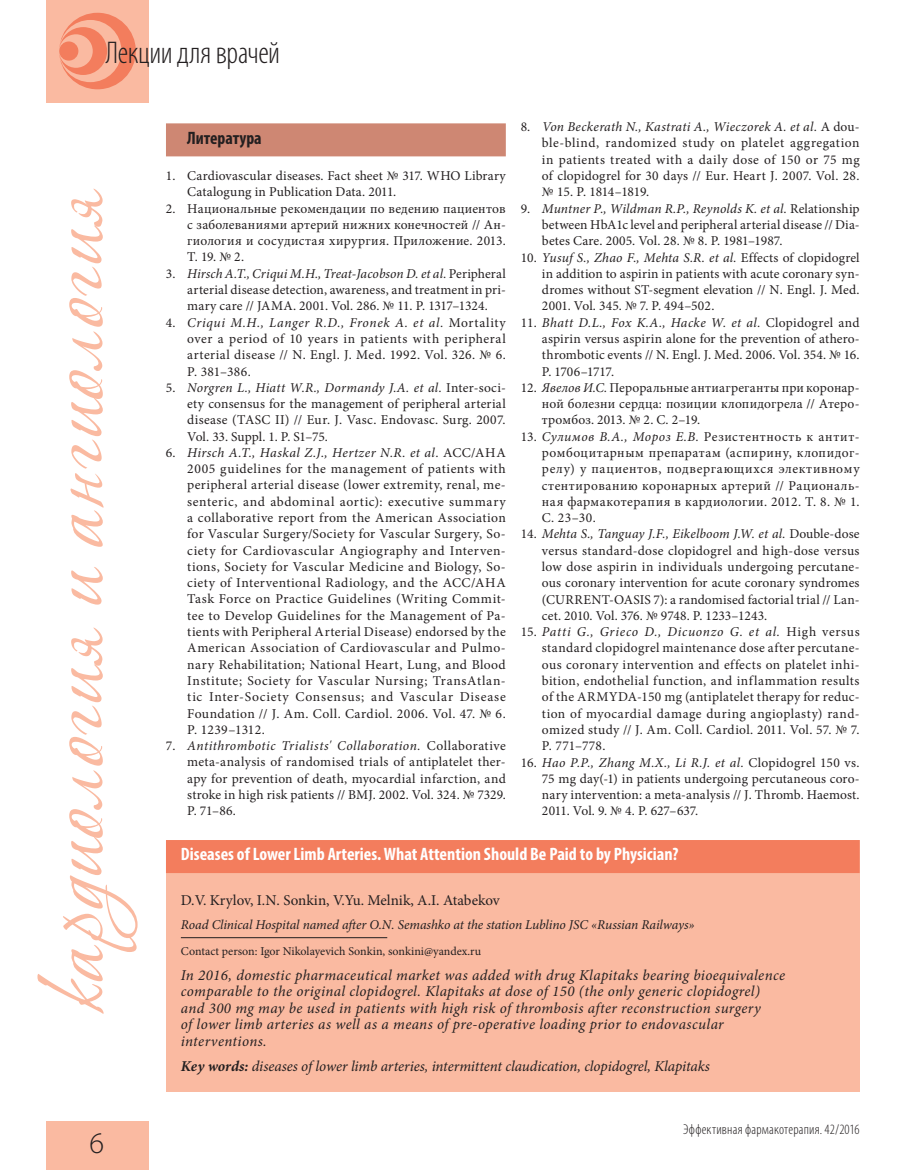
<style>
.page{position:relative;width:915px;height:1170px;background:#fff}
.page>*{position:absolute;margin:0;border:0;box-sizing:border-box;transform-origin:0 0}
.t1{font:300 condensed 31.5px "Myriad Pro";letter-spacing:-.015em;color:#231f20}
.t2{font:300 30px "Myriad Pro";color:#231f20}
.t3{font:700 condensed 18px "Myriad Pro";color:#fff}
.t4{font:700 condensed 18px "Myriad Pro";color:#231f20}
.t5{font:italic 15px/16.5px "Minion Pro";letter-spacing:.02em;color:#231f20}
.t6{font:italic 15px "Minion Pro";letter-spacing:-.01em;color:#231f20}
.t7{font:15px "Minion Pro";color:#231f20}
.t8{font:300 condensed 14.25px "Myriad Pro";letter-spacing:.015em;color:#231f20}
.t9{font:13.5px/16.4px "Minion Pro";letter-spacing:.015em;color:#231f20;text-align:justify}
.t10{font:italic 13.5px "Minion Pro";letter-spacing:-.01em;color:#231f20}
.t11{font:12px "Minion Pro";color:#231f20}
.s1{font-style:italic}
.s2{font-weight:700}
</style>
<div class="page">
<div style="left:47px;top:0;width:102px;height:102px;background:#fabaa1"></div>
<svg style="left:59px;top:13px;width:77px;height:76px"></svg>
<div style="left:59px;top:41px;width:19px;height:20px;background:#f37d5d;border-radius:50%"></div>
<div style="left:47px;top:1121px;width:102px;height:48px;background:#fabaa1"></div>
<svg style="left:37px;top:189px;width:100px;height:824px"></svg>
<div style="left:166px;top:123px;width:339px;height:33px;background:#ce8773"></div>
<div style="left:166px;top:840px;width:693px;height:251px;background:#fabaa1"></div>
<div style="left:166px;top:840px;width:693px;height:33px;background:#f37d5d"></div>
<hr style="left:181px;top:937px;width:206px;height:1px;background:#231f20">
<h1 class="t1" style="left:106px;top:34px;width:176px">Лекции для врачей</h1>
<h2 class="t2" style="left:89px;top:1125px;width:16px">6</h2>
<p class="t9" style="left:542px;top:119px;width:319px;text-indent:-21px">8. <span class="s1">Von Beckerath N., Kastrati A., Wieczorek A. et al.</span> A dou&shy;ble-blind, randomized study on platelet aggregation in patients treated with a daily dose of 150 or 75 mg of clopidogrel for 30 days // Eur. Heart J. 2007. Vol. 28. № 15. P. 1814–1819.</p>
<p class="t9" style="left:542px;top:200px;width:319px;text-indent:-21px">9. <span class="s1">Muntner P., Wildman R.P., Reynolds K. et al.</span> Relationship between HbA1c level and peripheral arterial disease // Dia&shy;betes Care. 2005. Vol. 28. № 8. P. 1981–1987.</p>
<p class="t9" style="left:542px;top:249px;width:319px;text-indent:-21px">10. <span class="s1">Yusuf S., Zhao F., Mehta S.R. et al.</span> Effects of clopidogrel in addition to aspirin in patients with acute coronary syn&shy;dromes without ST-segment elevation // N. Engl. J. Med.<br>2001. Vol. 345. № 7. P. 494–502.</p>
<p class="t9" style="left:542px;top:314px;width:319px;text-indent:-21px">11. <span class="s1">Bhatt D.L., Fox K.A., Hacke W. et al.</span> Clopidogrel and aspirin versus aspirin alone for the prevention of athero&shy;thrombotic events // N. Engl. J. Med. 2006. Vol. 354. № 16.<br>P. 1706–1717.</p>
<p class="t9" style="left:541px;top:379px;width:319px;text-indent:-21px">12. <span class="s1">Явелов И.С.</span> Пероральные антиагреганты при коронар&shy;ной болезни сердца: позиции клопидогрела // Атеро&shy;тромбоз. 2013. № 2. С. 2–19.</p>
<p class="t9" style="left:541px;top:428px;width:319px;text-indent:-21px">13. <span class="s1">Сулимов В.А., Мороз Е.В.</span> Резистентность к антит&shy;ромбоцитарным препаратам (аспирину, клопидог&shy;релу) у пациентов, подвергающихся элективному стентированию коронарных артерий // Рациональ&shy;ная фармакотерапия в кардиологии. 2012. Т. 8. № 1.<br>С. 23–30.</p>
<p class="t9" style="left:541px;top:526px;width:319px;text-indent:-21px">14. <span class="s1">Mehta S., Tanguay J.F., Eikelboom J.W. et al.</span> Double-dose versus standard-dose clopidogrel and high-dose versus low dose aspirin in individuals undergoing percutane&shy;ous coronary intervention for acute coronary syndromes (CURRENT-OASIS 7): a randomised factorial trial // Lan&shy;cet. 2010. Vol. 376. № 9748. P. 1233–1243.</p>
<p class="t9" style="left:541px;top:623px;width:319px;text-indent:-21px">15. <span class="s1">Patti G., Grieco D., Dicuonzo G. et al.</span> High versus standard clopidogrel maintenance dose after percutane&shy;ous coronary intervention and effects on platelet inhi&shy;bition, endothelial function, and inflammation results of the ARMYDA-150 mg (antiplatelet therapy for reduc&shy;tion of myocardial damage during angioplasty) rand&shy;omized study // J. Am. Coll. Cardiol. 2011. Vol. 57. № 7.<br>P. 771–778.</p>
<p class="t9" style="left:541px;top:754px;width:319px;text-indent:-21px">16. <span class="s1">Hao P.P., Zhang M.X., Li R.J. et al.</span> Clopidogrel 150 vs.<br>75 mg day(-1) in patients undergoing percutaneous coro&shy;nary intervention: a meta-analysis // J. Thromb. Haemost.<br>2011. Vol. 9. № 4. P. 627–637.</p>
<h3 class="t3" style="left:181px;top:843px;width:499px">Diseases of Lower Limb Arteries. What Attention Should Be Paid to by Physician?</h3>
<p class="t7" style="left:181px;top:890px;width:320px">D.V. Krylov, I.N. Sonkin, V.Yu. Melnik, A.I. Atabekov</p>
<p class="t10" style="left:181px;top:915px;width:515px">Road Clinical Hospital named after O.N. Semashko at the station Lublino JSC «Russian Railways»</p>
<p class="t11" style="left:181px;top:942px;width:302px">Contact person: Igor Nikolayevich Sonkin, sonkini@yandex.ru</p>
<p class="t5" style="left:181px;top:966px;width:605px">In 2016, domestic pharmaceutical market was added with drug Klapitaks bearing bioequivalence comparable to the original clopidogrel. Klapitaks at dose of 150 (the only generic clopidogrel) and 300 mg may be used in patients with high risk of thrombosis after reconstruction surgery<br>of lower limb arteries as well as a means of pre-operative loading prior to endovascular interventions.</p>
<p class="t6" style="left:181px;top:1055px;width:530px"><span class="s2">Key words:</span> diseases of lower limb arteries, intermittent claudication, clopidogrel, Klapitaks</p>
<h3 class="t4" style="left:187px;top:126px;width:76px">Литература</h3>
<p class="t9" style="left:187px;top:167px;width:320px;text-indent:-21px">1. Cardiovascular diseases. Fact sheet № 317. WHO Library<br>Catalogung in Publication Data. 2011.</p>
<p class="t9" style="left:187px;top:200px;width:320px;text-indent:-21px">2. Национальные рекомендации по ведению пациентов с заболеваниями артерий нижних конечностей // Ан&shy;гиология и сосудистая хирургия. Приложение. 2013.<br>Т. 19. № 2.</p>
<p class="t9" style="left:187px;top:265px;width:320px;text-indent:-21px">3. <span class="s1">Hirsch A.T., Criqui M.H., Treat-Jacobson D. et al.</span> Peripheral arterial disease detection, awareness, and treatment in pri&shy;mary care // JAMA. 2001. Vol. 286. № 11. P. 1317–1324.</p>
<p class="t9" style="left:187px;top:314px;width:320px;text-indent:-21px">4. <span class="s1">Criqui M.H., Langer R.D., Fronek A. et al.</span> Mortality over a period of 10 years in patients with peripheral arterial disease // N. Engl. J. Med. 1992. Vol. 326. № 6.<br>P. 381–386.</p>
<p class="t9" style="left:187px;top:379px;width:320px;text-indent:-21px">5. <span class="s1">Norgren L., Hiatt W.R., Dormandy J.A. et al.</span> Inter-soci&shy;ety consensus for the management of peripheral arterial disease (TASC II) // Eur. J. Vasc. Endovasc. Surg. 2007.<br>Vol. 33. Suppl. 1. P. S1–75.</p>
<p class="t9" style="left:187px;top:444px;width:320px;text-indent:-21px">6. <span class="s1">Hirsch A.T., Haskal Z.J., Hertzer N.R. et al.</span> ACC/AHA 2005 guidelines for the management of patients with peripheral arterial disease (lower extremity, renal, me&shy;senteric, and abdominal aortic): executive summary a collaborative report from the American Association for Vascular Surgery/Society for Vascular Surgery, So&shy;ciety for Cardiovascular Angiography and Interven&shy;tions, Society for Vascular Medicine and Biology, So&shy;ciety of Interventional Radiology, and the ACC/AHA Task Force on Practice Guidelines (Writing Commit&shy;tee to Develop Guidelines for the Management of Pa&shy;tients with Peripheral Arterial Disease) endorsed by the American Association of Cardiovascular and Pulmo&shy;nary Rehabilitation; National Heart, Lung, and Blood Institute; Society for Vascular Nursing; TransAtlan&shy;tic Inter-Society Consensus; and Vascular Disease Foundation // J. Am. Coll. Cardiol. 2006. Vol. 47. № 6.<br>P. 1239–1312.</p>
<p class="t9" style="left:187px;top:737px;width:320px;text-indent:-21px">7. <span class="s1">Antithrombotic Trialists' Collaboration.</span> Collaborative meta-analysis of randomised trials of antiplatelet ther&shy;apy for prevention of death, myocardial infarction, and stroke in high risk patients // BMJ. 2002. Vol. 324. № 7329.<br>P. 71–86.</p>
<p class="t8" style="left:683px;top:1120px;width:178px">Эффективная фармакотерапия. 42/2016</p>
</div>
